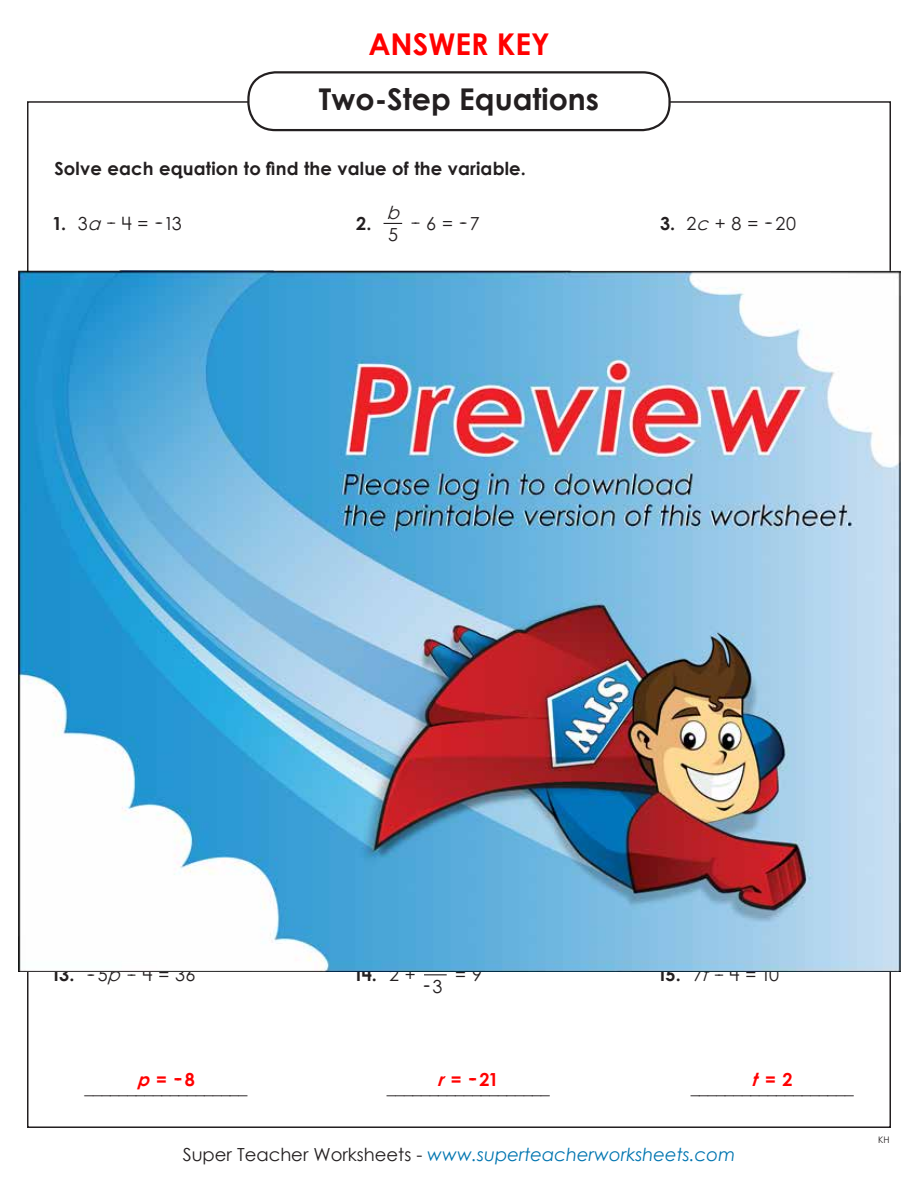
<style>
.page{position:relative;width:918px;height:1188px;background:#fff}
.page>*{position:absolute;margin:0;border:0;box-sizing:border-box;transform-origin:0 0}
.t1{font:700 30px "Century Gothic 2";color:#231f20}
.t2{font:700 30px "Century STW4";color:#f00}
.t3{font:18px "Century STW4";letter-spacing:-.035em;color:#231f20}
.t4{font:700 18px "Century STW4";letter-spacing:.01em;color:#231f20}
.t5{font:italic 18px "Century Gothic 2";color:#0075b0}
.t6{font:700 18px "Century STW4";color:#f00}
.t7{font:italic 18px "Century STW4";color:#231f20}
.t8{font:9px "Century Gothic 2";color:#231f20}
.s1{font-style:italic}
.s2{font-style:normal;color:#231f20}
</style>
<div class="page">
<div style="left:247px;top:71px;width:424px;height:60px;border:2px solid #231f20;border-radius:27px"></div>
<svg style="left:424px;top:974px;width:23px;height:1px"></svg>
<svg style="left:384px;top:223px;width:18px;height:1px"></svg>
<img style="left:18px;top:270px;width:882px;height:702px">
<h1 class="t2" style="left:368px;top:21px;width:183px">ANSWER KEY</h1>
<h1 class="t1" style="left:319px;top:76px;width:282px">Two-Step Equations</h1>
<p class="t4" style="left:54px;top:154px;width:473px">Solve each equation to find the value of the variable.</p>
<p class="t7" style="left:387px;top:200px;width:18px">b</p>
<p class="t3" style="left:388px;top:222px;width:11px">5</p>
<p class="t4" style="left:52px;top:210px;width:15px">1.</p>
<p class="t4" style="left:356px;top:210px;width:17px">2.</p>
<p class="t4" style="left:660px;top:210px;width:17px">3.</p>
<p class="t3" style="left:686px;top:211px;width:111px">2<span class="s1">c</span> + 8 = -- 20</p>
<p class="t3" style="left:78px;top:211px;width:106px">3<span class="s1">a</span> -- 4 = --13</p>
<p class="t3" style="left:392px;top:210px;width:89px">x -- 6 = -- 7</p>
<p class="t4" style="left:51px;top:961px;width:25px">13.</p>
<p class="t4" style="left:353px;top:961px;width:25px">14.</p>
<p class="t4" style="left:657px;top:961px;width:25px">15.</p>
<p class="t3" style="left:389px;top:962px;width:28px">2 +</p>
<p class="t3" style="left:455px;top:962px;width:29px">= 9</p>
<p class="t3" style="left:87px;top:962px;width:110px">-- 5<span class="s1">p</span>-- 4 = 36</p>
<p class="t3" style="left:693px;top:962px;width:87px">7<span class="s1">t</span> -- 4 = 10</p>
<p class="t3" style="left:424px;top:973px;width:20px">- 3</p>
<p class="t6" style="left:138px;top:1065px;width:59px"><span class="s1">p</span> = -- 8</p>
<p class="t6" style="left:438px;top:1066px;width:62px"><span class="s1">r</span> = --21</p>
<p class="t6" style="left:752px;top:1066px;width:42px"><span class="s1">t</span> = 2</p>
<p class="t3" style="left:85px;top:1075px;width:164px">___________________</p>
<p class="t3" style="left:387px;top:1075px;width:164px">___________________</p>
<p class="t3" style="left:691px;top:1075px;width:164px">___________________</p>
<p class="t5" style="left:183px;top:1142px;width:554px"><span class="s2">Super Teacher Worksheets -</span> www.superteacherworksheets.com</p>
<p class="t8" style="left:878px;top:1133px;width:13px">KH</p>
</div>
